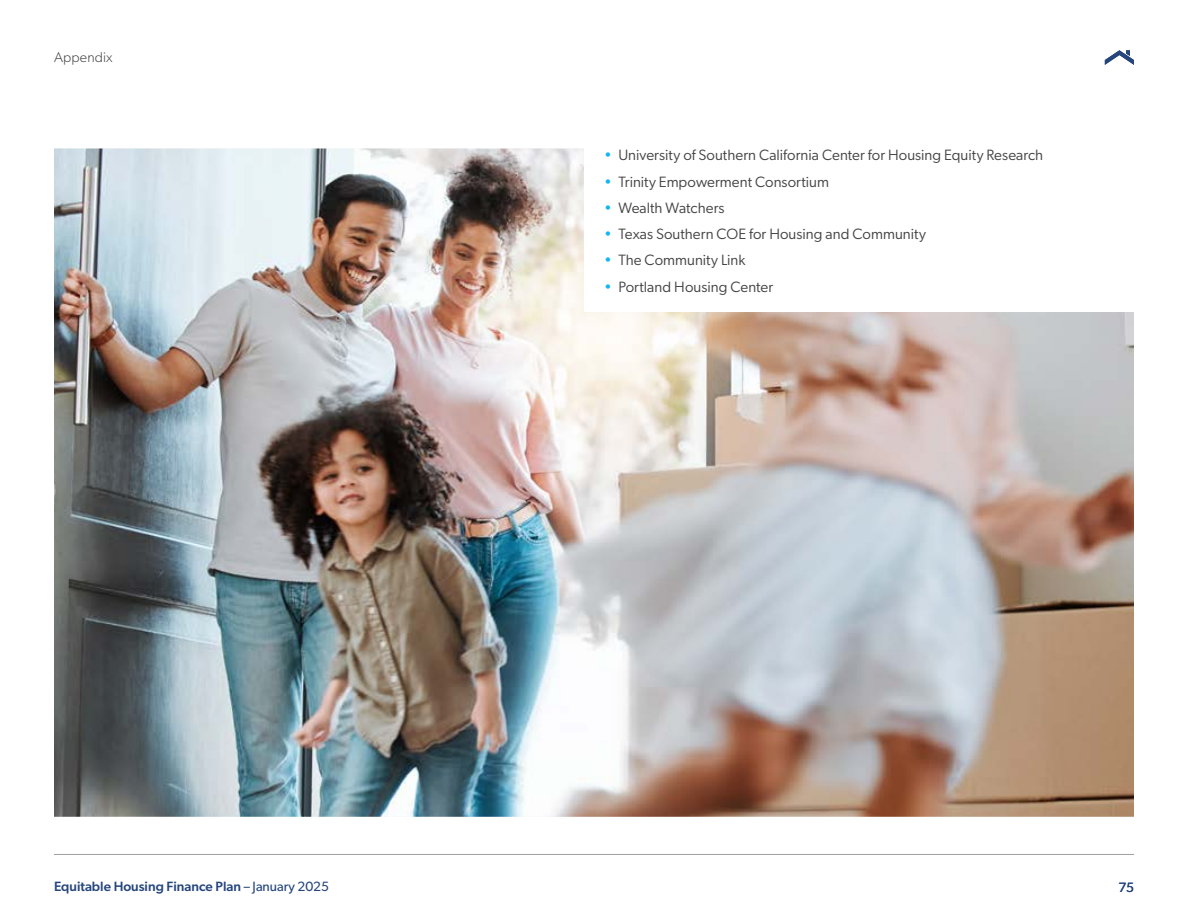
<style>
.page{position:relative;width:1188px;height:918px;background:#fff}
.page>*{position:absolute;margin:0;border:0;box-sizing:border-box;transform-origin:0 0}
.t1{font:15px "Gibson";letter-spacing:.005em;color:#434343}
.t2{font:300 14.25px "Gibson";letter-spacing:.01em;color:#434343}
.t3{font:500 13.5px "Gibson";color:#25457c}
.t4{font:13.5px "Gibson";color:#25457c}
.s1{color:#11b6f1}
.s2{font-weight:400}
</style>
<div class="page">
<hr style="left:54px;top:854px;width:1080px;height:1px;background:#a0a0a0">
<svg style="left:1105px;top:50px;width:29px;height:15px"></svg>
<img style="left:54px;top:148px;width:1080px;height:669px">
<p class="t2" style="left:54px;top:48px;width:60px">Appendix</p>
<p class="t1" style="left:604px;top:146px;width:441px"><span class="s1">•</span> University of Southern California Center for Housing Equity Research</p>
<p class="t1" style="left:604px;top:173px;width:226px"><span class="s1">•</span> Trinity Empowerment Consortium</p>
<p class="t1" style="left:604px;top:199px;width:122px"><span class="s1">•</span> Wealth Watchers</p>
<p class="t1" style="left:604px;top:225px;width:323px"><span class="s1">•</span> Texas Southern COE for Housing and Community</p>
<p class="t1" style="left:604px;top:251px;width:143px"><span class="s1">•</span> The Community Link</p>
<p class="t1" style="left:604px;top:278px;width:171px"><span class="s1">•</span> Portland Housing Center</p>
<p class="t3" style="left:54px;top:879px;width:277px">Equitable Housing Finance Plan <span class="s2">– January 2025</span></p>
<p class="t4" style="left:1119px;top:879px;width:17px">75</p>
</div>
